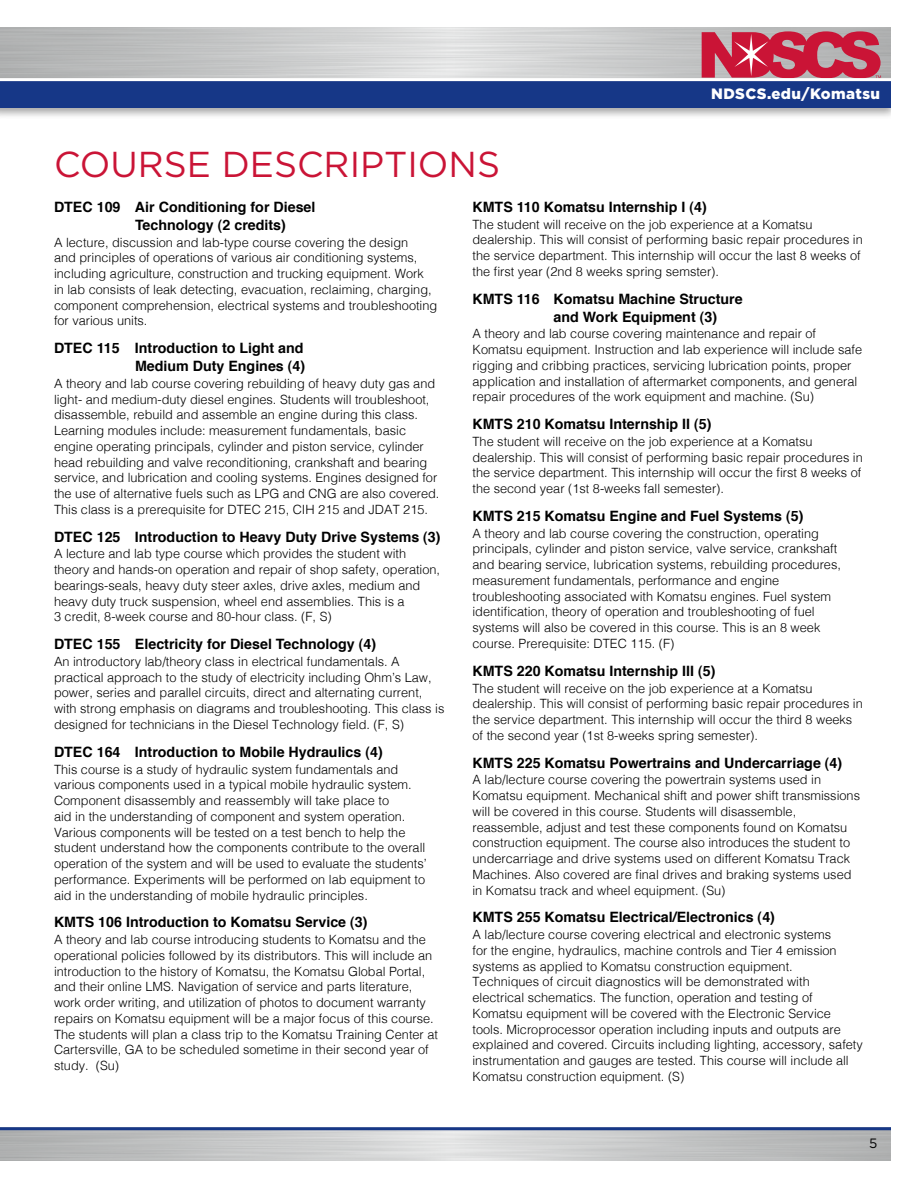
<style>
.page{position:relative;width:918px;height:1188px;background:#fff}
.page>*{position:absolute;margin:0;border:0;box-sizing:border-box;transform-origin:0 0}
.Heading{font:36px "Gotham";color:#ca1436}
.t1{font:900 15px "Gotham";letter-spacing:.03em;color:#fff}
.Course_Description_Heading{font:700 14.25px/18px "Helvetica";color:#000}
.t2{font:13.5px "Gotham";color:#000}
.Course_Descriptions{font:300 12.75px/15.8px "Helvetica";color:#000}
</style>
<div class="page">
<svg style="left:702px;top:31px;width:179px;height:46px;background:#c6455d"></svg>
<hr style="left:0;top:1127px;width:891px;height:3px;background:#163787">
<div style="left:0;top:77px;width:899px;height:43px;background:#000;opacity:.35"></div>
<div style="left:0;top:81px;width:891px;height:27px;background:#163787"></div>
<div style="left:891px;top:0;width:27px;height:1188px;background:#fff"></div>
<hr style="left:0;top:78px;width:891px;height:3px;background:#fff">
<p class="t1" style="left:711px;top:84px;width:170px">NDSCS.edu/Komatsu</p>
<p class="Heading" style="left:54px;top:142px;width:448px">COURSE DESCRIPTIONS</p>
<p class="Course_Description_Heading" style="left:135px;top:199px;width:182px;text-indent:-81px">DTEC 109 Air Conditioning for Diesel<br>Technology (2 credits)</p>
<p class="Course_Descriptions" style="left:54px;top:233px;width:385px">A lecture, discussion and lab-type course covering the design<br>and principles of operations of various air conditioning systems, including agriculture, construction and trucking equipment. Work<br>in lab consists of leak detecting, evacuation, reclaiming, charging, component comprehension, electrical systems and troubleshooting for various units.</p>
<p class="Course_Description_Heading" style="left:54px;top:340px;width:253px;text-align:right">DTEC 115 Introduction to Light and<br>Medium Duty Engines (4)</p>
<p class="Course_Descriptions" style="left:54px;top:375px;width:387px">A theory and lab course covering rebuilding of heavy duty gas and light- and medium-duty diesel engines. Students will troubleshoot, disassemble, rebuild and assemble an engine during this class.<br>Learning modules include: measurement fundamentals, basic engine operating principals, cylinder and piston service, cylinder head rebuilding and valve reconditioning, crankshaft and bearing service, and lubrication and cooling systems. Engines designed for the use of alternative fuels such as LPG and CNG are also covered.<br>This class is a prerequisite for DTEC 215, CIH 215 and JDAT 215.</p>
<p class="Course_Description_Heading" style="left:54px;top:528px;width:388px">DTEC 125 Introduction to Heavy Duty Drive Systems (3)</p>
<p class="Course_Descriptions" style="left:54px;top:545px;width:388px">A lecture and lab type course which provides the student with theory and hands-on operation and repair of shop safety, operation, bearings-seals, heavy duty steer axles, drive axles, medium and heavy duty truck suspension, wheel end assemblies. This is a<br>3 credit, 8-week course and 80-hour class. (F, S)</p>
<p class="Course_Description_Heading" style="left:54px;top:636px;width:324px">DTEC 155 Electricity for Diesel Technology (4)</p>
<p class="Course_Descriptions" style="left:54px;top:653px;width:392px">An introductory lab/theory class in electrical fundamentals. A practical approach to the study of electricity including Ohm’s Law, power, series and parallel circuits, direct and alternating current, with strong emphasis on diagrams and troubleshooting. This class is designed for technicians in the Diesel Technology field. (F, S)</p>
<p class="Course_Description_Heading" style="left:54px;top:744px;width:330px">DTEC 164 Introduction to Mobile Hydraulics (4)</p>
<p class="Course_Descriptions" style="left:54px;top:760px;width:374px">This course is a study of hydraulic system fundamentals and various components used in a typical mobile hydraulic system.<br>Component disassembly and reassembly will take place to<br>aid in the understanding of component and system operation.<br>Various components will be tested on a test bench to help the student understand how the components contribute to the overall operation of the system and will be used to evaluate the students’ performance. Experiments will be performed on lab equipment to aid in the understanding of mobile hydraulic principles.</p>
<p class="Course_Description_Heading" style="left:54px;top:914px;width:315px">KMTS 106 Introduction to Komatsu Service (3)</p>
<p class="Course_Descriptions" style="left:54px;top:931px;width:386px">A theory and lab course introducing students to Komatsu and the operational policies followed by its distributors. This will include an introduction to the history of Komatsu, the Komatsu Global Portal, and their online LMS. Navigation of service and parts literature, work order writing, and utilization of photos to document warranty repairs on Komatsu equipment will be a major focus of this course.<br>The students will plan a class trip to the Komatsu Training Center at Cartersville, GA to be scheduled sometime in their second year of study. (Su)</p>
<p class="Course_Description_Heading" style="left:472px;top:199px;width:236px">KMTS 110 Komatsu Internship I (4)</p>
<p class="Course_Descriptions" style="left:472px;top:215px;width:392px">The student will receive on the job experience at a Komatsu dealership. This will consist of performing basic repair procedures in the service department. This internship will occur the last 8 weeks of the first year (2nd 8 weeks spring semster).</p>
<p class="Course_Description_Heading" style="left:554px;top:290px;width:191px;text-indent:-81px">KMTS 116 Komatsu Machine Structure and Work Equipment (3)</p>
<p class="Course_Descriptions" style="left:472px;top:325px;width:391px">A theory and lab course covering maintenance and repair of Komatsu equipment. Instruction and lab experience will include safe rigging and cribbing practices, servicing lubrication points, proper application and installation of aftermarket components, and general repair procedures of the work equipment and machine. (Su)</p>
<p class="Course_Description_Heading" style="left:472px;top:416px;width:241px">KMTS 210 Komatsu Internship II (5)</p>
<p class="Course_Descriptions" style="left:472px;top:433px;width:392px">The student will receive on the job experience at a Komatsu dealership. This will consist of performing basic repair procedures in the service department. This internship will occur the first 8 weeks of the second year (1st 8-weeks fall semester).</p>
<p class="Course_Description_Heading" style="left:472px;top:508px;width:332px">KMTS 215 Komatsu Engine and Fuel Systems (5)</p>
<p class="Course_Descriptions" style="left:472px;top:524px;width:370px">A theory and lab course covering the construction, operating principals, cylinder and piston service, valve service, crankshaft and bearing service, lubrication systems, rebuilding procedures, measurement fundamentals, performance and engine troubleshooting associated with Komatsu engines. Fuel system identification, theory of operation and troubleshooting of fuel systems will also be covered in this course. This is an 8 week course. Prerequisite: DTEC 115. (F)</p>
<p class="Course_Description_Heading" style="left:472px;top:663px;width:245px">KMTS 220 Komatsu Internship III (5)</p>
<p class="Course_Descriptions" style="left:472px;top:679px;width:392px">The student will receive on the job experience at a Komatsu dealership. This will consist of performing basic repair procedures in the service department. This internship will occur the third 8 weeks of the second year (1st 8-weeks spring semester).</p>
<p class="Course_Description_Heading" style="left:472px;top:754px;width:371px">KMTS 225 Komatsu Powertrains and Undercarriage (4)</p>
<p class="Course_Descriptions" style="left:472px;top:771px;width:389px">A lab/lecture course covering the powertrain systems used in Komatsu equipment. Mechanical shift and power shift transmissions will be covered in this course. Students will disassemble, reassemble, adjust and test these components found on Komatsu construction equipment. The course also introduces the student to undercarriage and drive systems used on different Komatsu Track Machines. Also covered are final drives and braking systems used in Komatsu track and wheel equipment. (Su)</p>
<p class="Course_Description_Heading" style="left:472px;top:909px;width:304px">KMTS 255 Komatsu Electrical/Electronics (4)</p>
<p class="Course_Descriptions" style="left:472px;top:926px;width:392px">A lab/lecture course covering electrical and electronic systems<br>for the engine, hydraulics, machine controls and Tier 4 emission systems as applied to Komatsu construction equipment.<br>Techniques of circuit diagnostics will be demonstrated with electrical schematics. The function, operation and testing of Komatsu equipment will be covered with the Electronic Service tools. Microprocessor operation including inputs and outputs are explained and covered. Circuits including lighting, accessory, safety instrumentation and gauges are tested. This course will include all Komatsu construction equipment. (S)</p>
<p class="t2" style="left:869px;top:1134px;width:10px">5</p>
</div>
